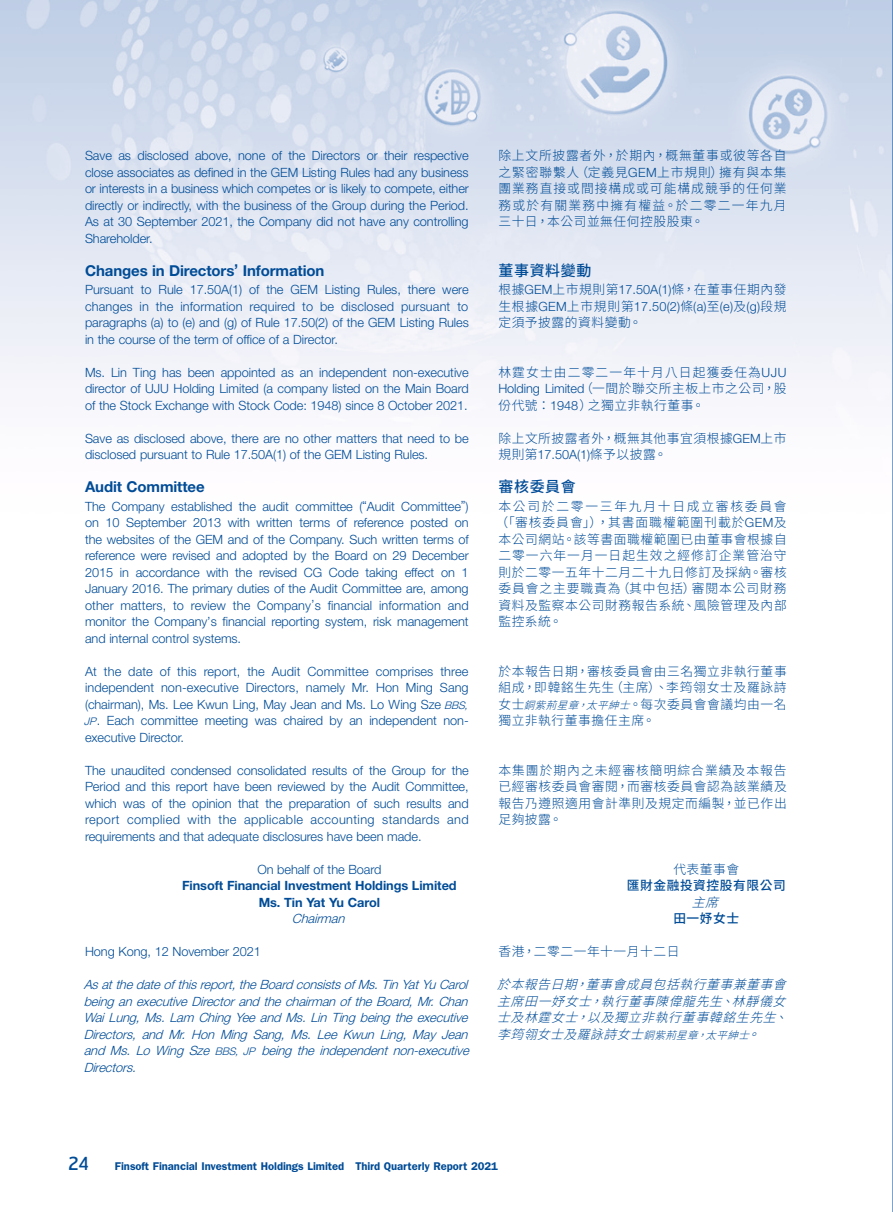
<style>
.page{position:relative;width:893px;height:1212px;background:#fff}
.page>*{position:absolute;margin:0;border:0;box-sizing:border-box;transform-origin:0 0}
.t1{font:18px "Hermes";color:#004c97}
.Heading_2{font:700 15px "Helvetica Neue LT Std";letter-spacing:-.005em;color:#004c97}
.Heading_2-2{font:500 15px "Source Han Sans TC";letter-spacing:.045em;color:#004c97}
.C_Heading_2{font:500 15px "Source Han Sans TC";letter-spacing:.045em;color:#004c97}
.Body_Text{font:300 12.75px/16.5px "Helvetica Neue LT Std";letter-spacing:-.005em;color:#004c97;text-align:justify}
.C_Body_Text{font:300 12.75px/16.5px "Source Han Sans TC";letter-spacing:.045em;color:#004c97;text-align:justify}
.Body_Text-2{font:italic 300 12.75px/16.5px "Helvetica Neue LT Std";color:#004c97;text-align:justify}
.Body_Text-3{font:300 12.75px/16.5px "Source Han Sans TC";letter-spacing:.045em;color:#004c97;text-align:justify}
.C_Body_Text-2{font:italic 300 12.75px/16.5px "Source Han Sans TC";color:#004c97}
.Body_Text-4{font:700 12.75px "Helvetica Neue LT Std";letter-spacing:-.005em;color:#004c97}
.C_Body_Text-3{font:500 12.75px "Source Han Sans TC";letter-spacing:.045em;color:#004c97}
.t2{font:600 11.25px "ITC Franklin Gothic Std";letter-spacing:-.005em;color:#004c97}
.s1{font-style:italic;font-size:10.5px}
.s2{font-size:10.5px}
.s3{font-family:"Helvetica Neue LT Std"}
</style>
<div class="page">
<img style="left:0;top:0;width:892px;height:389px">
<svg style="left:892px;top:0;width:1px;height:1212px"></svg>
<p class="Body_Text" style="left:85px;top:147px;width:385px">Save as disclosed above, none of the Directors or their respective close associates as defined in the GEM Listing Rules had any business or interests in a business which competes or is likely to compete, either directly or indirectly, with the business of the Group during the Period.<br>As at 30 September 2021, the Company did not have any controlling Shareholder.</p>
<p class="Heading_2" style="left:85px;top:261px;width:241px">Changes in Directors’ Information</p>
<p class="Body_Text" style="left:85px;top:281px;width:385px">Pursuant to Rule 17.50A(1) of the GEM Listing Rules, there were changes in the information required to be disclosed pursuant to paragraphs (a) to (e) and (g) of Rule 17.50(2) of the GEM Listing Rules in the course of the term of office of a Director.</p>
<p class="Body_Text" style="left:85px;top:364px;width:385px">Ms. Lin Ting has been appointed as an independent non-executive director of UJU Holding Limited (a company listed on the Main Board of the Stock Exchange with Stock Code: 1948) since 8 October 2021.</p>
<p class="Body_Text" style="left:85px;top:430px;width:385px">Save as disclosed above, there are no other matters that need to be disclosed pursuant to Rule 17.50A(1) of the GEM Listing Rules.</p>
<p class="Heading_2" style="left:85px;top:478px;width:121px">Audit Committee</p>
<p class="Body_Text" style="left:85px;top:498px;width:385px">The Company established the audit committee (“Audit Committee”) on 10 September 2013 with written terms of reference posted on the websites of the GEM and of the Company. Such written terms of reference were revised and adopted by the Board on 29 December 2015 in accordance with the revised CG Code taking effect on 1<br>January 2016. The primary duties of the Audit Committee are, among other matters, to review the Company’s financial information and monitor the Company’s financial reporting system, risk management and internal control systems.</p>
<p class="Body_Text" style="left:84px;top:663px;width:388px;text-align:left">At the date of this report, the Audit Committee comprises three independent non-executive Directors, namely Mr. Hon Ming Sang (chairman), Ms. Lee Kwun Ling, May Jean and Ms. Lo Wing Sze <span class="s1">BBS, JP</span>. Each committee meeting was chaired by an independent non&shy;executive Director.</p>
<p class="Body_Text" style="left:85px;top:762px;width:385px">The unaudited condensed consolidated results of the Group for the Period and this report have been reviewed by the Audit Committee, which was of the opinion that the preparation of such results and report complied with the applicable accounting standards and requirements and that adequate disclosures have been made.</p>
<p class="Body_Text" style="left:257px;top:861px;width:126px">On behalf of the Board</p>
<p class="Body_Text-4" style="left:182px;top:878px;width:276px">Finsoft Financial Investment Holdings Limited</p>
<p class="Body_Text-4" style="left:259px;top:894px;width:123px">Ms. Tin Yat Yu Carol</p>
<p class="Body_Text-2" style="left:292px;top:910px;width:58px">Chairman</p>
<p class="Body_Text" style="left:85px;top:943px;width:177px">Hong Kong, 12 November 2021</p>
<p class="Body_Text-2" style="left:84px;top:976px;width:390px">Asatthedateofthisreport,theBoardconsistsofMs.TinYatYuCarol beinganexecutiveDirectorandthechairmanoftheBoard,Mr.Chan Wai Lung, Ms. Lam Ching Yee and Ms. Lin Ting being the executive Directors, and Mr. Hon Ming Sang, Ms. Lee Kwun Ling, May Jean and Ms. Lo Wing Sze <span class="s2">BBS, JP</span> being the independent non-executive Directors.</p>
<p class="C_Body_Text" style="left:498px;top:147px;width:290px">除上文所披露者外，於期內，概無董事或彼等各自之緊密聯繫人（定義見<span class="s3">GEM</span>上市規則）擁有與本集團業務直接或間接構成或可能構成競爭的任何業務或於有關業務中擁有權益。於二零二一年九月三十日，本公司並無任何控股股東。</p>
<p class="Heading_2-2" style="left:498px;top:262px;width:95px">董事資料變動</p>
<p class="Body_Text-3" style="left:498px;top:282px;width:290px">根據<span class="s3">GEM</span>上市規則第<span class="s3">17.50A(1)</span>條，在董事任期內發生根據<span class="s3">GEM</span>上市規則第<span class="s3">17.50(2)</span>條<span class="s3">(a)</span>至<span class="s3">(e)</span>及<span class="s3">(g)</span>段規定須予披露的資料變動。</p>
<p class="Body_Text-3" style="left:498px;top:364px;width:290px">林霆女士由二零二一年十月八日起獲委任為<span class="s3">UJU Holding Limited</span>（一間於聯交所主板上市之公司，股份代號：<span class="s3">1948</span>）之獨立非執行董事。</p>
<p class="Body_Text-3" style="left:498px;top:430px;width:290px">除上文所披露者外，概無其他事宜須根據<span class="s3">GEM</span>上市規則第<span class="s3">17.50A(1)</span>條予以披露。</p>
<p class="C_Heading_2" style="left:498px;top:478px;width:79px">審核委員會</p>
<p class="C_Body_Text" style="left:496px;top:498px;width:293px">本公司於二零一三年九月十日成立審核委員會（「審核委員會」），其書面職權範圍刊載於<span class="s3">GEM</span>及本公司網站。該等書面職權範圍已由董事會根據自二零一六年一月一日起生效之經修訂企業管治守則於二零一五年十二月二十九日修訂及採納。審核委員會之主要職責為（其中包括）審閱本公司財務資料及監察本公司財務報告系統、風險管理及內部監控系統。</p>
<p class="C_Body_Text" style="left:498px;top:663px;width:290px">於本報告日期，審核委員會由三名獨立非執行董事組成，即韓銘生先生（主席）、李筠翎女士及羅詠詩女士<span class="s1">銅紫荊星章，太平紳士</span>。每次委員會會議均由一名獨立非執行董事擔任主席。</p>
<p class="C_Body_Text" style="left:498px;top:762px;width:290px">本集團於期內之未經審核簡明綜合業績及本報告已經審核委員會審閱，而審核委員會認為該業績及報告乃遵照適用會計準則及規定而編製，並已作出足夠披露。</p>
<p class="C_Body_Text" style="left:673px;top:861px;width:67px">代表董事會</p>
<p class="C_Body_Text-3" style="left:627px;top:878px;width:161px">匯財金融投資控股有限公司</p>
<p class="C_Body_Text-2" style="left:692px;top:894px;width:37px">主席</p>
<p class="C_Body_Text-3" style="left:673px;top:911px;width:67px">田一妤女士</p>
<p class="C_Body_Text" style="left:498px;top:944px;width:183px">香港，二零二一年十一月十二日</p>
<p class="C_Body_Text-2" style="left:497px;top:977px;width:301px">於本報告日期，董事會成員包括執行董事兼董事會主席田一妤女士，執行董事陳偉龍先生、林靜儀女士及林霆女士，以及獨立非執行董事韓銘生先生、李筠翎女士及羅詠詩女士<span class="s2">銅紫荊星章，太平紳士</span>。</p>
<h1 class="t1" style="left:68px;top:1151px;width:23px">24</h1>
<p class="t2" style="left:115px;top:1160px;width:385px">Finsoft Financial Investment Holdings Limited Third Quarterly Report 2021</p>
</div>
